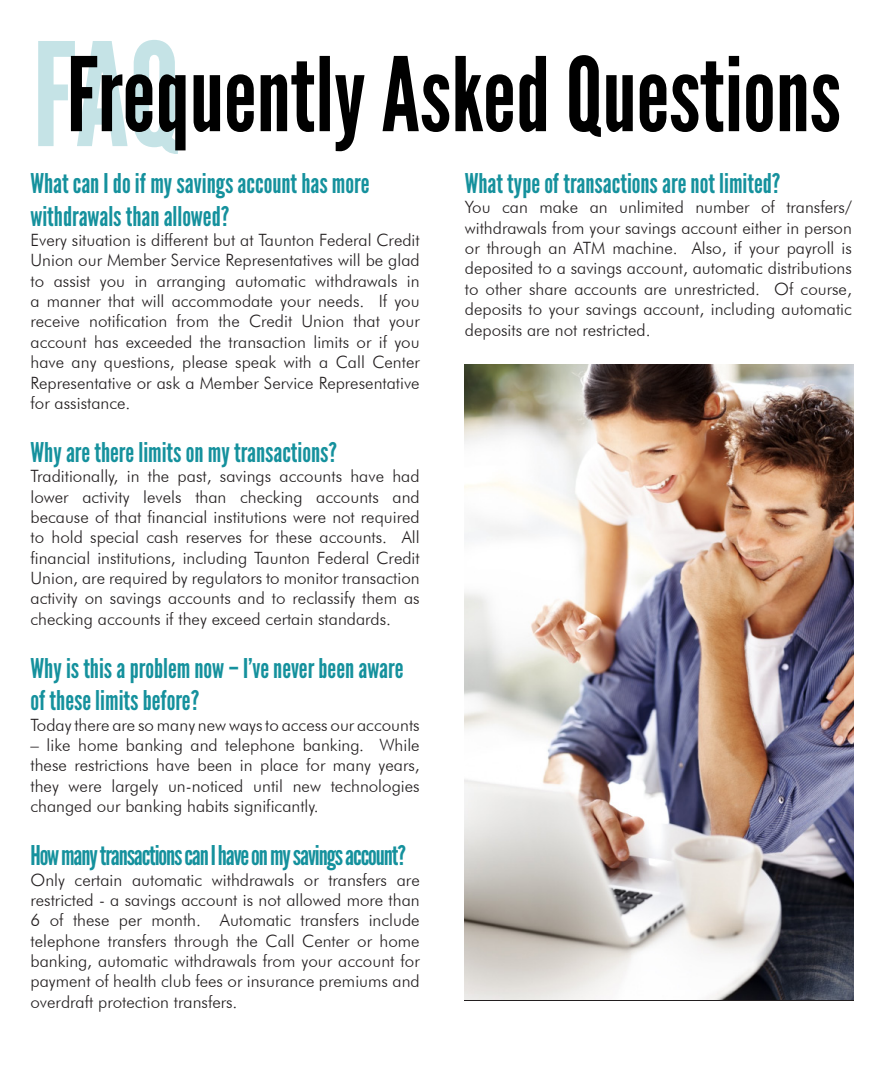
<style>
.page{position:relative;width:882px;height:1071px;background:#fff}
.page>*{position:absolute;margin:0;border:0;box-sizing:border-box;transform-origin:0 0}
.t1{font:102.38px "League Gothic";color:#000}
.t2{font:27.12px/32.6px "League Gothic";letter-spacing:-.005em;color:#15919d}
.t3{font:27.12px "League Gothic";letter-spacing:-.04em;color:#15919d}
.t4{font:300 16.97px/20.3px "Futura BT";color:#231f20;text-align:justify}
.s1{font-size:142.97px;color:#15919d}
</style>
<div class="page">
<img style="left:464px;top:364px;width:389px;height:636px">
<p class="t1" style="left:32px;top:36px;width:810px"><span class="s1">FAQ</span>Frequently Asked Questions</p>
<p class="t2" style="left:31px;top:167px;width:340px">What can I do if my savings account has more withdrawals than allowed?</p>
<p class="t4" style="left:31px;top:230px;width:391px">Every situation is different but at Taunton Federal Credit Union our Member Service Representatives will be glad to assist you in arranging automatic withdrawals in a manner that will accommodate your needs. If you receive notification from the Credit Union that your account has exceeded the transaction limits or if you have any questions, please speak with a Call Center Representative or ask a Member Service Representative for assistance.</p>
<p class="t2" style="left:31px;top:436px;width:308px">Why are there limits on my transactions?</p>
<p class="t4" style="left:31px;top:466px;width:391px">Traditionally, in the past, savings accounts have had lower activity levels than checking accounts and because of that financial institutions were not required to hold special cash reserves for these accounts. All financial institutions, including Taunton Federal Credit Union, are required by regulators to monitor transaction activity on savings accounts and to reclassify them as checking accounts if they exceed certain standards.</p>
<p class="t2" style="left:31px;top:652px;width:374px">Why is this a problem now – I’ve never been aware of these limits before?</p>
<p class="t4" style="left:31px;top:714px;width:391px">Today there are so many new ways to access our accounts</p>
<p class="t4" style="left:31px;top:735px;width:391px">– like home banking and telephone banking. While these restrictions have been in place for many years, they were largely un-noticed until new technologies changed our banking habits significantly.</p>
<p class="t3" style="left:31px;top:840px;width:377px">How many transactions can I have on my savings account?</p>
<p class="t4" style="left:31px;top:869px;width:391px">Only certain automatic withdrawals or transfers are restricted - a savings account is not allowed more than 6 of these per month. Automatic transfers include telephone transfers through the Call Center or home banking, automatic withdrawals from your account for payment of health club fees or insurance premiums and overdraft protection transfers.</p>
<p class="t2" style="left:465px;top:167px;width:317px">What type of transactions are not limited?</p>
<p class="t4" style="left:465px;top:197px;width:389px">You can make an unlimited number of transfers/ withdrawals from your savings account either in person or through an ATM machine. Also, if your payroll is deposited to a savings account, automatic distributions to other share accounts are unrestricted. Of course, deposits to your savings account, including automatic deposits are not restricted.</p>
</div>
